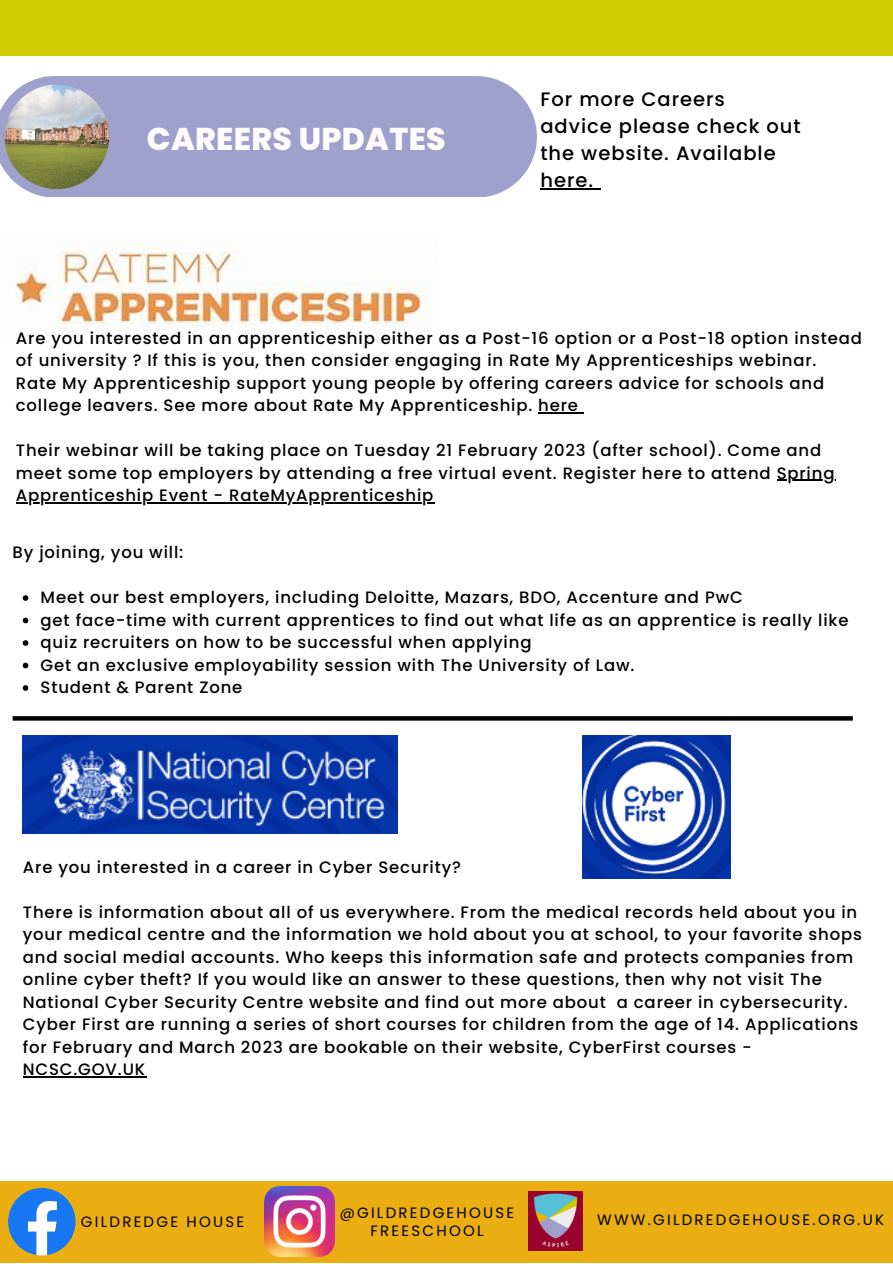
<style>
.page{position:relative;width:893px;height:1264px;background:#fff}
.page>*{position:absolute;margin:0;border:0;box-sizing:border-box;transform-origin:0 0}
.t1{font:800 31.5px "Poppins";letter-spacing:.01em;color:#fffcfd}
.t2{font:500 19.5px/27px "Poppins";letter-spacing:.05em;color:#000}
.t3{font:500 16.5px/22.5px "Poppins";letter-spacing:.05em;color:#000}
.t4{font:15px/18px "Poppins";letter-spacing:.15em;color:#000;text-align:center}
</style>
<div class="page">
<div style="left:0;top:1181px;width:892px;height:81px;background:#ebae12"></div>
<svg style="left:8px;top:1188px;width:68px;height:67px"></svg>
<img style="left:265px;top:1186px;width:69px;height:70px">
<img style="left:528px;top:1191px;width:54px;height:59px">
<div style="left:0;top:0;width:892px;height:56px;background:#cdcd00"></div>
<div style="left:0;top:76px;width:537px;height:121px;background:#9fa0cc"></div>
<img style="left:5px;top:84px;width:104px;height:105px">
<svg style="left:13px;top:716px;width:839px;height:4px;background:#090909"></svg>
<img style="left:15px;top:241px;width:415px;height:84px">
<img style="left:582px;top:736px;width:148px;height:142px">
<img style="left:23px;top:736px;width:374px;height:97px">
<hr style="left:538px;top:412px;width:41px;height:1px;background:#000">
<hr style="left:776px;top:479px;width:59px;height:2px;background:#000">
<hr style="left:16px;top:502px;width:418px;height:1px;background:#000">
<hr style="left:540px;top:188px;width:54px;height:2px;background:#000">
<svg style="left:594px;top:188px;width:6px;height:2px"></svg>
<svg style="left:23px;top:595px;width:5px;height:6px"></svg>
<svg style="left:23px;top:617px;width:5px;height:6px"></svg>
<svg style="left:23px;top:640px;width:5px;height:6px"></svg>
<svg style="left:23px;top:662px;width:5px;height:6px"></svg>
<svg style="left:23px;top:685px;width:5px;height:5px"></svg>
<hr style="left:23px;top:1076px;width:123px;height:1px;background:#000">
<h1 class="t1" style="left:147px;top:117px;width:300px">CAREERS UPDATES</h1>
<p class="t2" style="left:540px;top:86px;width:262px">For more Careers advice please check out the website. Available here.</p>
<p class="t3" style="left:16px;top:326px;width:847px">Are you interested in an apprenticeship either as a Post-16 option or a Post-18 option instead of university ? If this is you, then consider engaging in Rate My Apprenticeships webinar.<br>Rate My Apprenticeship support young people by offering careers advice for schools and college leavers. See more about Rate My Apprenticeship. here</p>
<p class="t3" style="left:16px;top:439px;width:820px">Their webinar will be taking place on Tuesday 21 February 2023 (after school). Come and meet some top employers by attending a free virtual event. Register here to attend Spring<br>Apprenticeship Event - RateMyApprenticeship</p>
<p class="t3" style="left:13px;top:541px;width:172px">By joining, you will:</p>
<p class="t3" style="left:41px;top:586px;width:809px">Meet our best employers, including Deloitte, Mazars, BDO, Accenture and PwC<br>get face-time with current apprentices to find out what life as an apprentice is really like quiz recruiters on how to be successful when applying<br>Get an exclusive employability session with The University of Law.<br>Student &amp; Parent Zone</p>
<p class="t3" style="left:23px;top:855px;width:439px">Are you interested in a career in Cyber Security?</p>
<p class="t3" style="left:23px;top:900px;width:840px">There is information about all of us everywhere. From the medical records held about you in your medical centre and the information we hold about you at school, to your favorite shops and social medial accounts. Who keeps this information safe and protects companies from online cyber theft? If you would like an answer to these questions, then why not visit The National Cyber Security Centre website and find out more about a career in cybersecurity.<br>Cyber First are running a series of short courses for children from the age of 14. Applications for February and March 2023 are bookable on their website, CyberFirst courses - NCSC.GOV.UK</p>
<p class="t4" style="left:81px;top:1212px;width:165px">GILDREDGE HOUSE</p>
<p class="t4" style="left:339px;top:1203px;width:176px">@GILDREDGEHOUSE<br>FREESCHOOL</p>
<p class="t4" style="left:597px;top:1210px;width:288px">WWW.GILDREDGEHOUSE.ORG.UK</p>
</div>
